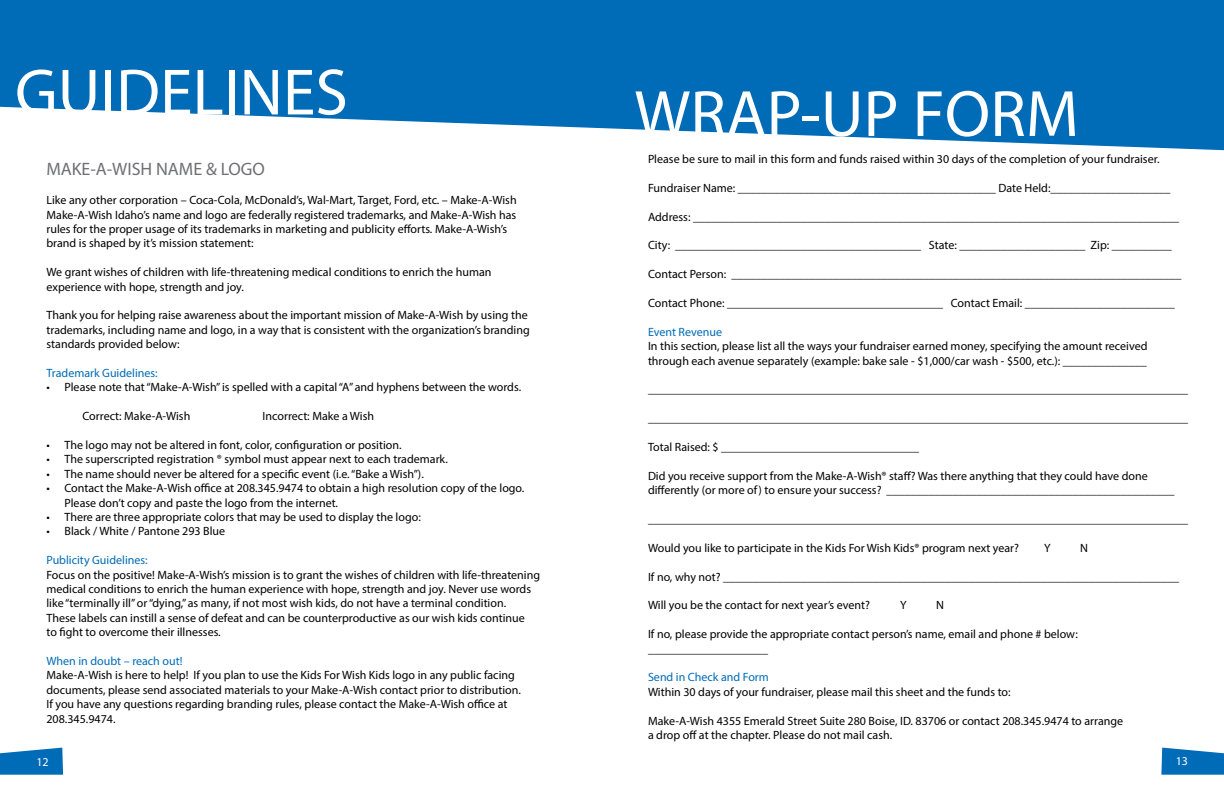
<style>
.page{position:relative;width:1224px;height:792px;background:#fff}
.page>*{position:absolute;margin:0;border:0;box-sizing:border-box;transform-origin:0 0}
.t1{font:66px "Myriad Pro";color:#fff}
.t2{font:18px "Myriad Pro";color:#6f7073}
.t3{font:12px/14.4px "Myriad Pro";color:#000}
.t4{font:12px "Myriad Pro";color:#006bb6}
.t5{font:12px "Myriad Pro";color:#fff}
</style>
<div class="page">
<svg style="left:0;top:748px;width:63px;height:27px;background:#1a7abd"></svg>
<svg style="left:1161px;top:748px;width:63px;height:27px;background:#1c7bbe"></svg>
<svg style="left:0;top:0;width:1224px;height:150px;background:#2480c0"></svg>
<h1 class="t1" style="left:15px;top:52px;width:334px">GUIDELINES</h1>
<h2 class="t2" style="left:46px;top:158px;width:220px">MAKE-A-WISH NAME &amp; LOGO</h2>
<p class="t3" style="left:46px;top:193px;width:472px">Like any other corporation – Coca-Cola, McDonald’s, Wal-Mart, Target, Ford, etc. – Make-A-Wish Make-A-Wish Idaho’s name and logo are federally registered trademarks, and Make-A-Wish has rules for the proper usage of its trademarks in marketing and publicity efforts. Make-A-Wish’s brand is shaped by it’s mission statement:</p>
<p class="t3" style="left:46px;top:265px;width:447px">We grant wishes of children with life-threatening medical conditions to enrich the human experience with hope, strength and joy.</p>
<p class="t3" style="left:46px;top:308px;width:485px">Thank you for helping raise awareness about the important mission of Make-A-Wish by using the trademarks, including name and logo, in a way that is consistent with the organization’s branding standards provided below:</p>
<p class="t4" style="left:46px;top:366px;width:113px">Trademark Guidelines:</p>
<p class="t3" style="left:46px;top:380px;width:476px">• Please note that “Make-A-Wish” is spelled with a capital “A” and hyphens between the words.</p>
<p class="t3" style="left:82px;top:409px;width:109px">Correct: Make-A-Wish</p>
<p class="t3" style="left:262px;top:409px;width:113px">Incorrect: Make a Wish</p>
<p class="t3" style="left:46px;top:438px;width:357px">• The logo may not be altered in font, color, configuration or position.</p>
<p class="t3" style="left:46px;top:452px;width:403px">• The superscripted registration ® symbol must appear next to each trademark.</p>
<p class="t3" style="left:46px;top:466px;width:379px">• The name should never be altered for a specific event (i.e. “Bake a Wish”).</p>
<p class="t3" style="left:64px;top:481px;width:461px;text-indent:-18px">• Contact the Make-A-Wish office at 208.345.9474 to obtain a high resolution copy of the logo.<br>Please don’t copy and paste the logo from the internet.</p>
<p class="t3" style="left:46px;top:510px;width:376px">• There are three appropriate colors that may be used to display the logo:</p>
<p class="t3" style="left:46px;top:524px;width:180px">• Black / White / Pantone 293 Blue</p>
<p class="t4" style="left:46px;top:553px;width:103px">Publicity Guidelines:</p>
<p class="t3" style="left:46px;top:567px;width:495px">Focus on the positive! Make-A-Wish’s mission is to grant the wishes of children with life-threatening medical conditions to enrich the human experience with hope, strength and joy. Never use words like “terminally ill” or “dying,” as many, if not most wish kids, do not have a terminal condition.<br>These labels can instill a sense of defeat and can be counterproductive as our wish kids continue<br>to fight to overcome their illnesses.</p>
<p class="t4" style="left:46px;top:654px;width:137px">When in doubt – reach out!</p>
<p class="t3" style="left:46px;top:668px;width:476px">Make-A-Wish is here to help! If you plan to use the Kids For Wish Kids logo in any public facing documents, please send associated materials to your Make-A-Wish contact prior to distribution.<br>If you have any questions regarding branding rules, please contact the Make-A-Wish office at 208.345.9474.</p>
<h1 class="t1" style="left:634px;top:73px;width:446px">WRAP-UP FORM</h1>
<p class="t3" style="left:648px;top:151px;width:513px">Please be sure to mail in this form and funds raised within 30 days of the completion of your fundraiser.</p>
<p class="t3" style="left:648px;top:180px;width:524px">Fundraiser Name: ___________________________________________ Date Held:____________________</p>
<p class="t3" style="left:648px;top:209px;width:533px">Address: _________________________________________________________________________________</p>
<p class="t3" style="left:648px;top:238px;width:525px">City: _________________________________________ State: _____________________ Zip: __________</p>
<p class="t3" style="left:648px;top:267px;width:535px">Contact Person: ___________________________________________________________________________</p>
<p class="t3" style="left:648px;top:295px;width:528px">Contact Phone: ____________________________________ Contact Email: _________________________</p>
<p class="t4" style="left:648px;top:324px;width:76px">Event Revenue</p>
<p class="t3" style="left:648px;top:339px;width:501px">In this section, please list all the ways your fundraiser earned money, specifying the amount received through each avenue separately (example: bake sale - $1,000/car wash - $500, etc.): ______________</p>
<p class="t3" style="left:648px;top:382px;width:541px">__________________________________________________________________________________________</p>
<p class="t3" style="left:648px;top:411px;width:541px">__________________________________________________________________________________________</p>
<p class="t3" style="left:648px;top:439px;width:273px">Total Raised: $ _________________________________</p>
<p class="t3" style="left:648px;top:468px;width:528px">Did you receive support from the Make-A-Wish® staff? Was there anything that they could have done differently (or more of) to ensure your success? ________________________________________________</p>
<p class="t3" style="left:648px;top:511px;width:541px">__________________________________________________________________________________________</p>
<p class="t3" style="left:648px;top:540px;width:373px">Would you like to participate in the Kids For Wish Kids® program next year?</p>
<p class="t3" style="left:1044px;top:540px;width:8px">Y</p>
<p class="t3" style="left:1080px;top:540px;width:9px">N</p>
<p class="t3" style="left:648px;top:569px;width:533px">If no, why not? ____________________________________________________________________________</p>
<p class="t3" style="left:648px;top:598px;width:224px">Will you be the contact for next year’s event?</p>
<p class="t3" style="left:900px;top:598px;width:8px">Y</p>
<p class="t3" style="left:936px;top:598px;width:9px">N</p>
<p class="t3" style="left:648px;top:627px;width:431px">If no, please provide the appropriate contact person’s name, email and phone # below: ____________________</p>
<p class="t4" style="left:648px;top:670px;width:122px">Send in Check and Form</p>
<p class="t3" style="left:648px;top:684px;width:364px">Within 30 days of your fundraiser, please mail this sheet and the funds to:</p>
<p class="t3" style="left:648px;top:713px;width:477px">Make-A-Wish 4355 Emerald Street Suite 280 Boise, ID. 83706 or contact 208.345.9474 to arrange a drop off at the chapter. Please do not mail cash.</p>
<p class="t5" style="left:36px;top:754px;width:14px">12</p>
<p class="t5" style="left:1176px;top:753px;width:14px">13</p>
</div>
